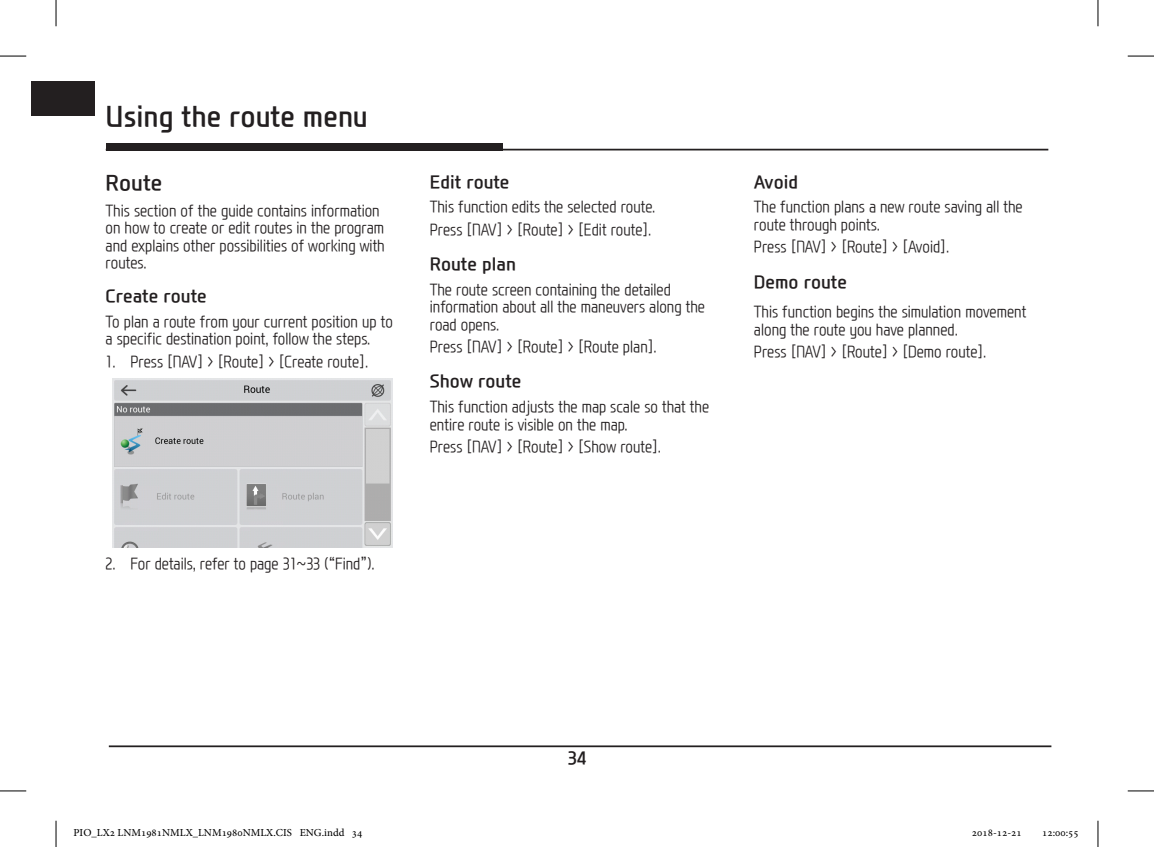
<style>
.page{position:relative;width:1154px;height:847px;background:#fff}
.page>*{position:absolute;margin:0;border:0;box-sizing:border-box;transform-origin:0 0}
.K-CON-BR-16B-0_0-0_0{font:700 28px "Modern H";color:#231f20;scale:.95 1}
.Title_2{font:700 21px "Modern H";color:#231f20}
.Title_3{font:700 17.5px "Modern H";color:#231f20}
.Content_text_Light{font:300 15.75px/17.5px "Modern H";color:#231f20;scale:.85 1}
.Title_4{font:300 15.75px/17.5px "Modern H";color:#231f20;scale:.85 1}
.t1{font:10.5px "Adobe Hebrew";color:#000}
</style>
<div class="page">
<hr style="left:106px;top:149px;width:942px;height:1px;background:#231f20">
<hr style="left:109px;top:745px;width:942px;height:1px;background:#231f20">
<div style="left:31px;top:81px;width:63px;height:35px;background:#231f20"></div>
<div style="left:106px;top:143px;width:397px;height:7px;background:#231f20"></div>
<img style="left:113px;top:379px;width:280px;height:167px">
<svg style="left:0;top:56px;width:26px;height:1px"></svg>
<svg style="left:1128px;top:56px;width:26px;height:1px"></svg>
<svg style="left:0;top:790px;width:26px;height:1px"></svg>
<svg style="left:1128px;top:790px;width:26px;height:1px"></svg>
<svg style="left:56px;top:0;width:1px;height:26px"></svg>
<svg style="left:56px;top:820px;width:1px;height:26px"></svg>
<svg style="left:1097px;top:0;width:1px;height:26px"></svg>
<svg style="left:1097px;top:820px;width:1px;height:26px"></svg>
<p class="K-CON-BR-16B-0_0-0_0" style="left:106px;top:97px;width:278px">Using the route menu</p>
<p class="Title_2" style="left:106px;top:168px;width:58px">Route</p>
<p class="Content_text_Light" style="left:106px;top:201px;width:330px">This section of the guide contains information on how to create or edit routes in the program and explains other possibilities of working with routes.</p>
<p class="Title_3" style="left:106px;top:284px;width:103px">Create route</p>
<p class="Content_text_Light" style="left:106px;top:312px;width:339px">To plan a route from your current position up to a specific destination point, follow the steps.</p>
<p class="Content_text_Light" style="left:106px;top:352px;width:310px">1. Press [NAV] &gt; [Route] &gt; [Create route].</p>
<p class="Title_3" style="left:430px;top:169px;width:81px">Edit route</p>
<p class="Content_text_Light" style="left:430px;top:198px;width:267px">This function edits the selected route.</p>
<p class="Content_text_Light" style="left:430px;top:220px;width:262px">Press [NAV] &gt; [Route] &gt; [Edit route].</p>
<p class="Title_3" style="left:430px;top:252px;width:88px">Route plan</p>
<p class="Content_text_Light" style="left:430px;top:280px;width:325px">The route screen containing the detailed information about all the maneuvers along the road opens.</p>
<p class="Content_text_Light" style="left:430px;top:337px;width:268px">Press [NAV] &gt; [Route] &gt; [Route plan].</p>
<p class="Title_3" style="left:430px;top:369px;width:93px">Show route</p>
<p class="Content_text_Light" style="left:430px;top:397px;width:330px">This function adjusts the map scale so that the entire route is visible on the map.</p>
<p class="Content_text_Light" style="left:430px;top:437px;width:274px">Press [NAV] &gt; [Route] &gt; [Show route].</p>
<p class="Content_text_Light" style="left:106px;top:554px;width:318px">2. For details, refer to page 31~33 (“Find”).</p>
<p class="Title_3" style="left:754px;top:169px;width:46px">Avoid</p>
<p class="Content_text_Light" style="left:754px;top:198px;width:318px">The function plans a new route saving all the route through points.</p>
<p class="Content_text_Light" style="left:754px;top:238px;width:231px">Press [NAV] &gt; [Route] &gt; [Avoid].</p>
<p class="Title_3" style="left:754px;top:269px;width:95px">Demo route</p>
<p class="Title_4" style="left:754px;top:302px;width:322px">This function begins the simulation movement along the route you have planned.</p>
<p class="Title_4" style="left:754px;top:342px;width:275px">Press [NAV] &gt; [Route] &gt; [Demo route].</p>
<p class="Title_3" style="left:568px;top:745px;width:20px">34</p>
<p class="t1" style="left:74px;top:826px;width:290px">PIO_LX2 LNM1981NMLX_LNM1980NMLX.CIS ENG.indd 34</p>
<p class="t1" style="left:972px;top:826px;width:51px">2018-12-21</p>
<p class="t1" style="left:1042px;top:826px;width:38px">12:00:55</p>
</div>
